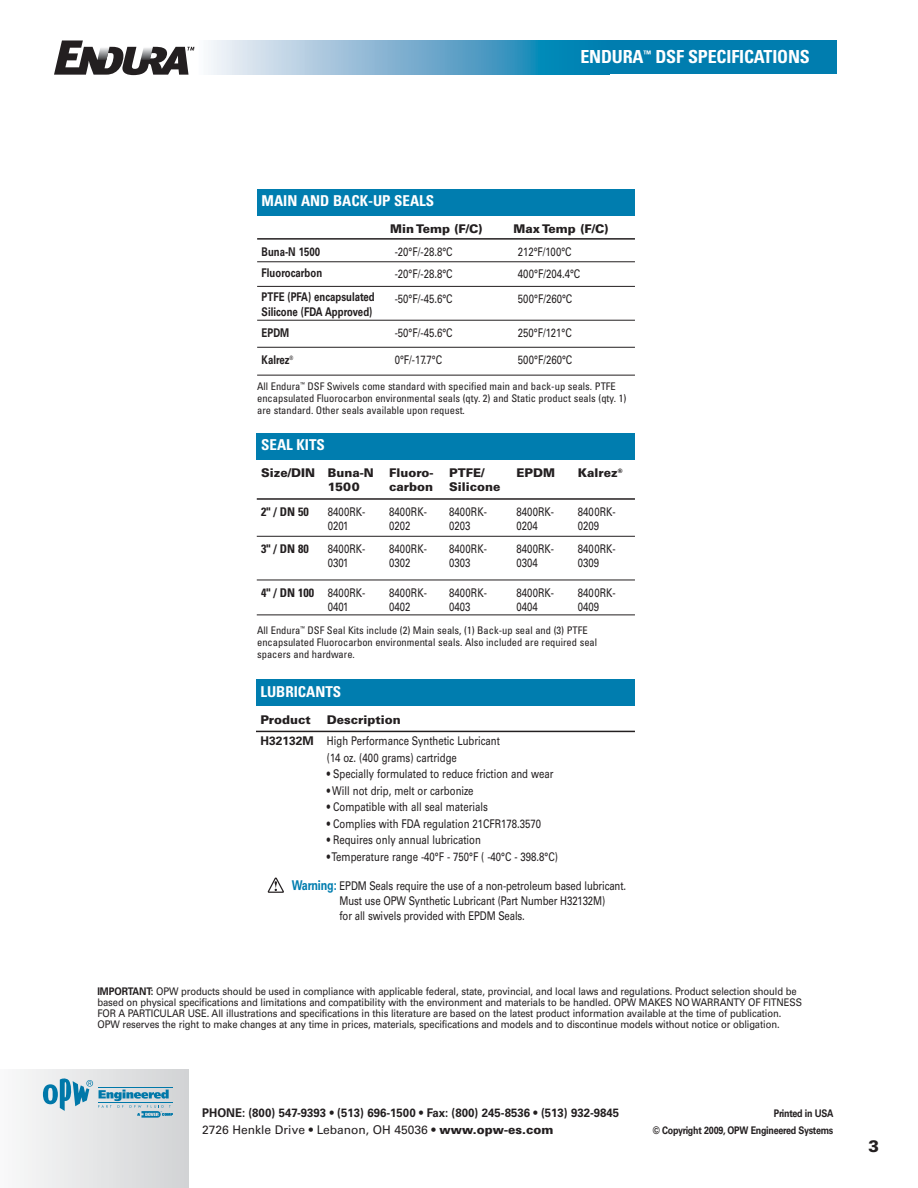
<style>
.page{position:relative;width:918px;height:1188px;background:#fff}
.page>*{position:absolute;margin:0;border:0;box-sizing:border-box;transform-origin:0 0}
.t1{font:700 condensed 18px "Univers";letter-spacing:-.01em;color:#fff}
.t2{font:900 16.5px "Univers";color:#231f20;scale:.95 1}
.t3{font:700 condensed 15px "Univers";color:#fff}
.t4{font:12px/14.4px "Univers";color:#231f20;scale:.8 1}
.t5{font:900 12px/13.5px "Univers";color:#231f20}
.t6{font:700 12px/14.4px "Univers";color:#231f20;scale:.8 1}
.t7{font:700 12px "Univers";color:#231f20;scale:.95 1}
.t8{font:12px "Univers";color:#231f20}
.t9{font:700 condensed 12px "Univers";color:#231f20}
.t10{font:10.5px/11.2px "Univers";letter-spacing:-.01em;color:#231f20;scale:.9 1}
.t11{font:condensed 10.5px/12px "Univers";color:#231f20}
.t12{font:700 10.5px "Univers";letter-spacing:-.03em;color:#231f20;scale:.85 1}
.s1{font-weight:700;font-stretch:condensed}
.s2{font-weight:900}
.s3{font-weight:700}
.s4{font-weight:700;font-size:13.5px;color:#007daf}
</style>
<div class="page">
<div style="left:0;top:1070px;width:189px;height:118px;background:linear-gradient(to right,#f9f9f9,#d1d3d4)"></div>
<svg style="left:43px;top:1078px;width:129px;height:40px;background:#a6c6d4"></svg>
<div style="left:857px;top:119px;width:34px;height:33px;border:2px solid #fff;border-radius:50%"></div>
<div style="left:857px;top:578px;width:34px;height:34px;border:2px solid #fff;border-radius:50%"></div>
<div style="left:857px;top:1030px;width:34px;height:34px;border:2px solid #fff;border-radius:50%"></div>
<svg style="left:209px;top:40px;width:399px;height:34px;background:#75b1d0"></svg>
<div style="left:608px;top:40px;width:229px;height:34px;background:#007daf"></div>
<svg style="left:54px;top:40px;width:140px;height:35px"></svg>
<hr style="left:257px;top:238px;width:378px;height:2px;background:#231f20">
<hr style="left:257px;top:261px;width:378px;height:1px;background:#231f20">
<hr style="left:257px;top:286px;width:378px;height:1px;background:#231f20">
<hr style="left:257px;top:320px;width:378px;height:1px;background:#231f20">
<hr style="left:257px;top:347px;width:378px;height:1px;background:#231f20">
<hr style="left:257px;top:375px;width:378px;height:1px;background:#231f20">
<div style="left:257px;top:189px;width:378px;height:27px;background:#007daf"></div>
<hr style="left:257px;top:498px;width:378px;height:2px;background:#231f20">
<hr style="left:257px;top:536px;width:378px;height:1px;background:#231f20">
<hr style="left:257px;top:580px;width:378px;height:1px;background:#231f20">
<hr style="left:257px;top:615px;width:378px;height:1px;background:#231f20">
<div style="left:257px;top:433px;width:378px;height:27px;background:#007daf"></div>
<hr style="left:256px;top:731px;width:379px;height:1px;background:#231f20">
<div style="left:256px;top:679px;width:378px;height:27px;background:#007daf"></div>
<svg style="left:268px;top:878px;width:16px;height:15px"></svg>
<h1 class="t1" style="left:580px;top:50px;width:231px">ENDURA<sup>™</sup> DSF SPECIFICATIONS</h1>
<p class="t3" style="left:262px;top:196px;width:174px">MAIN AND BACK-UP SEALS</p>
<p class="t5" style="left:390px;top:223px;width:94px">Min Temp (F/C)</p>
<p class="t5" style="left:513px;top:223px;width:96px">Max Temp (F/C)</p>
<p class="t6" style="left:262px;top:245px;width:75px">Buna-N 1500</p>
<p class="t4" style="left:395px;top:245px;width:74px">-20°F/-28.8°C</p>
<p class="t4" style="left:518px;top:245px;width:69px">212°F/100°C</p>
<p class="t6" style="left:262px;top:266px;width:77px">Fluorocarbon</p>
<p class="t4" style="left:395px;top:268px;width:74px">-20°F/-28.8°C</p>
<p class="t4" style="left:518px;top:268px;width:80px">400°F/204.4°C</p>
<p class="t6" style="left:262px;top:291px;width:143px">PTFE (PFA) encapsulated<br>Silicone (FDA Approved)</p>
<p class="t4" style="left:395px;top:293px;width:74px">-50°F/-45.6°C</p>
<p class="t4" style="left:518px;top:293px;width:70px">500°F/260°C</p>
<p class="t6" style="left:262px;top:326px;width:36px">EPDM</p>
<p class="t4" style="left:395px;top:326px;width:74px">-50°F/-45.6°C</p>
<p class="t4" style="left:518px;top:326px;width:69px">250°F/121°C</p>
<p class="t6" style="left:262px;top:353px;width:41px">Kalrez<sup>®</sup></p>
<p class="t4" style="left:395px;top:353px;width:61px">0°F/-17.7°C</p>
<p class="t4" style="left:518px;top:353px;width:70px">500°F/260°C</p>
<p class="t11" style="left:257px;top:381px;width:371px">All Endura<sup>™</sup> DSF Swivels come standard with specified main and back-up seals. PTFE encapsulated Fluorocarbon environmental seals (qty. 2) and Static product seals (qty. 1) are standard. Other seals available upon request.</p>
<p class="t3" style="left:261px;top:440px;width:65px">SEAL KITS</p>
<p class="t5" style="left:328px;top:468px;width:47px;text-indent:-66px">Size/DIN Buna-N<br>1500</p>
<p class="t5" style="left:389px;top:468px;width:46px">Fluoro&shy;carbon</p>
<p class="t5" style="left:449px;top:468px;width:53px">PTFE/<br>Silicone</p>
<p class="t5" style="left:516px;top:468px;width:40px">EPDM</p>
<p class="t5" style="left:578px;top:468px;width:46px">Kalrez<sup>®</sup></p>
<p class="t9" style="left:261px;top:507px;width:49px">2" / DN 50</p>
<p class="t4" style="left:328px;top:506px;width:49px">8400RK-<br>0201</p>
<p class="t4" style="left:389px;top:506px;width:49px">8400RK-<br>0202</p>
<p class="t4" style="left:449px;top:506px;width:49px">8400RK-<br>0203</p>
<p class="t4" style="left:516px;top:506px;width:49px">8400RK-<br>0204</p>
<p class="t4" style="left:578px;top:506px;width:49px">8400RK-<br>0209</p>
<p class="t9" style="left:261px;top:544px;width:49px">3" / DN 80</p>
<p class="t4" style="left:328px;top:542px;width:49px">8400RK-<br>0301</p>
<p class="t4" style="left:389px;top:542px;width:49px">8400RK-<br>0302</p>
<p class="t4" style="left:449px;top:542px;width:49px">8400RK-<br>0303</p>
<p class="t4" style="left:516px;top:542px;width:49px">8400RK-<br>0304</p>
<p class="t4" style="left:578px;top:542px;width:49px">8400RK-<br>0309</p>
<p class="t4" style="left:328px;top:586px;width:49px;text-indent:-66px"><span class="s1">4" / DN 100</span> 8400RK-<br>0401</p>
<p class="t4" style="left:389px;top:586px;width:49px">8400RK-<br>0402</p>
<p class="t4" style="left:449px;top:586px;width:49px">8400RK-<br>0403</p>
<p class="t4" style="left:516px;top:586px;width:49px">8400RK-<br>0404</p>
<p class="t4" style="left:578px;top:586px;width:49px">8400RK-<br>0409</p>
<p class="t11" style="left:257px;top:625px;width:342px">All Endura<sup>™</sup> DSF Seal Kits include (2) Main seals, (1) Back-up seal and (3) PTFE encapsulated Fluorocarbon environmental seals. Also included are required seal spacers and hardware.</p>
<p class="t3" style="left:260px;top:686px;width:82px">LUBRICANTS</p>
<p class="t4" style="left:260px;top:710px;width:301px;line-height:21.5px;text-indent:66px"><span class="s2">Description<br></span><span class="s3">H32132M</span> High Performance Synthetic Lubricant</p>
<p class="t4" style="left:327px;top:751px;width:164px">(14 oz. (400 grams) cartridge</p>
<p class="t4" style="left:327px;top:768px;width:285px">• Specially formulated to reduce friction and wear</p>
<p class="t4" style="left:327px;top:784px;width:185px">• Will not drip, melt or carbonize</p>
<p class="t4" style="left:327px;top:801px;width:203px">• Compatible with all seal materials</p>
<p class="t4" style="left:327px;top:817px;width:269px">• Complies with FDA regulation 21CFR178.3570</p>
<p class="t4" style="left:327px;top:834px;width:194px">• Requires only annual lubrication</p>
<p class="t4" style="left:327px;top:850px;width:290px">• Temperature range -40°F - 750°F ( -40°C - 398.8°C)</p>
<p class="t5" style="left:260px;top:714px;width:52px">Product</p>
<p class="t4" style="left:340px;top:880px;width:360px;text-indent:-48px"><span class="s4">Warning:</span> EPDM Seals require the use of a non-petroleum based lubricant.<br>Must use OPW Synthetic Lubricant (Part Number H32132M)<br>for all swivels provided with EPDM Seals.</p>
<p class="t10" style="left:97px;top:986px;width:784px"><span class="s3">IMPORTANT:</span> OPW products should be used in compliance with applicable federal, state, provincial, and local laws and regulations. Product selection should be based on physical specifications and limitations and compatibility with the environment and materials to be handled. OPW MAKES NO WARRANTY OF FITNESS FOR A PARTICULAR USE. All illustrations and specifications in this literature are based on the latest product information available at the time of publication.<br>OPW reserves the right to make changes at any time in prices, materials, specifications and models and to discontinue models without notice or obligation.</p>
<p class="t7" style="left:202px;top:1109px;width:441px">PHONE: (800) 547-9393 • (513) 696-1500 • Fax: (800) 245-8536 • (513) 932-9845</p>
<p class="t12" style="left:774px;top:1110px;width:72px">Printed in USA</p>
<p class="t8" style="left:202px;top:1125px;width:353px">2726 Henkle Drive • Lebanon, OH 45036 <span class="s3">•</span> <span class="s2">www.opw-es.com</span></p>
<p class="t12" style="left:653px;top:1126px;width:214px">© Copyright 2009, OPW Engineered Systems</p>
<h2 class="t2" style="left:868px;top:1140px;width:13px">3</h2>
</div>
